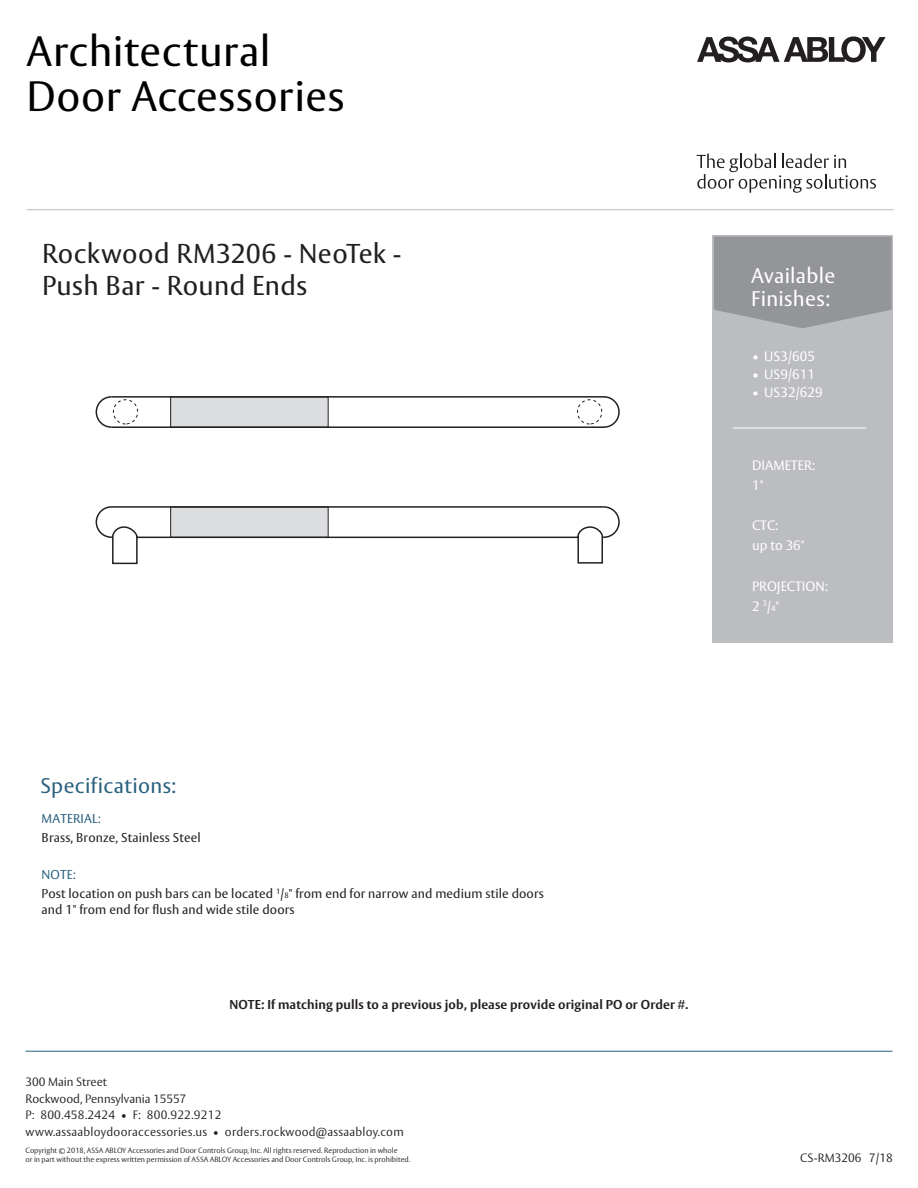
<style>
.page{position:relative;width:918px;height:1188px;background:#fff}
.page>*{position:absolute;margin:0;border:0;box-sizing:border-box;transform-origin:0 0}
.t1{font:42px/45.8px "ASSA Vesta";letter-spacing:.015em;color:#000}
.t2{font:27px "ASSA Vesta";letter-spacing:.015em;color:#231f20}
.t3{font:21px/22.5px "ASSA Vesta";letter-spacing:.015em;color:#fff}
.t4{font:21px "ASSA Vesta";letter-spacing:.015em;color:#2b627f}
.t5{font:13.5px "ASSA Vesta";color:#fff}
.t6{font:12.75px/16.5px "ASSA Vesta";letter-spacing:.01em;color:#231f20}
.t7{font:700 12.75px "ASSA Vesta";letter-spacing:.01em;color:#231f20}
.t8{font:12.75px "ASSA Vesta";letter-spacing:.01em;color:#2b627f}
.t9{font:300 12px "ASSA Vesta";letter-spacing:.02em;color:#231f20}
.t10{font:300 12px/16.5px "ASSA Vesta";color:#231f20}
.t11{font:300 7.5px/9px "ASSA Vesta";color:#231f20}
.s1{font-size:8.1px}
.s2{font-size:7.65px}
</style>
<div class="page">
<div style="left:713px;top:235px;width:180px;height:408px;background:#bcbdc0"></div>
<svg style="left:714px;top:237px;width:178px;height:91px;background:#97989b"></svg>
<hr style="left:733px;top:428px;width:133px;height:1px;background:#fff">
<svg style="left:697px;top:36px;width:189px;height:26px"></svg>
<svg style="left:697px;top:154px;width:179px;height:39px"></svg>
<hr style="left:27px;top:209px;width:867px;height:1px;background:#bcbdc0">
<svg style="left:96px;top:396px;width:524px;height:143px"></svg>
<hr style="left:26px;top:1051px;width:866px;height:1px;background:#2b627f">
<p class="t1" style="left:27px;top:30px;width:319px">Architectural<br>Door Accessories</p>
<p class="t2" style="left:42px;top:237px;width:361px">Rockwood RM3206 - NeoTek -</p>
<p class="t2" style="left:42px;top:270px;width:267px">Push Bar - Round Ends</p>
<p class="t3" style="left:751px;top:265px;width:86px">Available<br>Finishes:</p>
<p class="t5" style="left:752px;top:348px;width:64px">• US3/605</p>
<p class="t5" style="left:752px;top:366px;width:64px">• US9/611</p>
<p class="t5" style="left:752px;top:384px;width:72px">• US32/629</p>
<p class="t5" style="left:752px;top:457px;width:64px">DIAMETER:</p>
<p class="t5" style="left:752px;top:477px;width:13px">1"</p>
<p class="t5" style="left:752px;top:517px;width:28px">CTC:</p>
<p class="t5" style="left:752px;top:538px;width:54px">up to 36"</p>
<p class="t5" style="left:752px;top:578px;width:77px">PROJECTION:</p>
<p class="t5" style="left:752px;top:598px;width:29px">2 <sup>3</sup>/<span class="s1">4</span>"</p>
<p class="t4" style="left:41px;top:773px;width:137px">Specifications:</p>
<p class="t8" style="left:42px;top:811px;width:61px">MATERIAL:</p>
<p class="t6" style="left:42px;top:830px;width:161px">Brass, Bronze, Stainless Steel</p>
<p class="t8" style="left:42px;top:867px;width:36px">NOTE:</p>
<p class="t6" style="left:42px;top:886px;width:504px">Post location on push bars can be located <sup>1</sup>/<span class="s2">8</span>" from end for narrow and medium stile doors and 1" from end for flush and wide stile doors</p>
<p class="t7" style="left:229px;top:996px;width:461px">NOTE: If matching pulls to a previous job, please provide original PO or Order #.</p>
<p class="t10" style="left:26px;top:1074px;width:163px">300 Main Street<br>Rockwood, Pennsylvania 15557</p>
<p class="t9" style="left:26px;top:1108px;width:197px">P: 800.458.2424 • F: 800.922.9212</p>
<p class="t9" style="left:26px;top:1124px;width:380px">www.assaabloydooraccessories.us • orders.rockwood@assaabloy.com</p>
<p class="t11" style="left:26px;top:1147px;width:386px">Copyright © 2018, ASSA ABLOY Accessories and Door Controls Group, Inc. All rights reserved. Reproduction in whole<br>or in part without the express written permission of ASSA ABLOY Accessories and Door Controls Group, Inc. is prohibited.</p>
<p class="t10" style="left:800px;top:1151px;width:94px">CS-RM3206 7/18</p>
</div>
